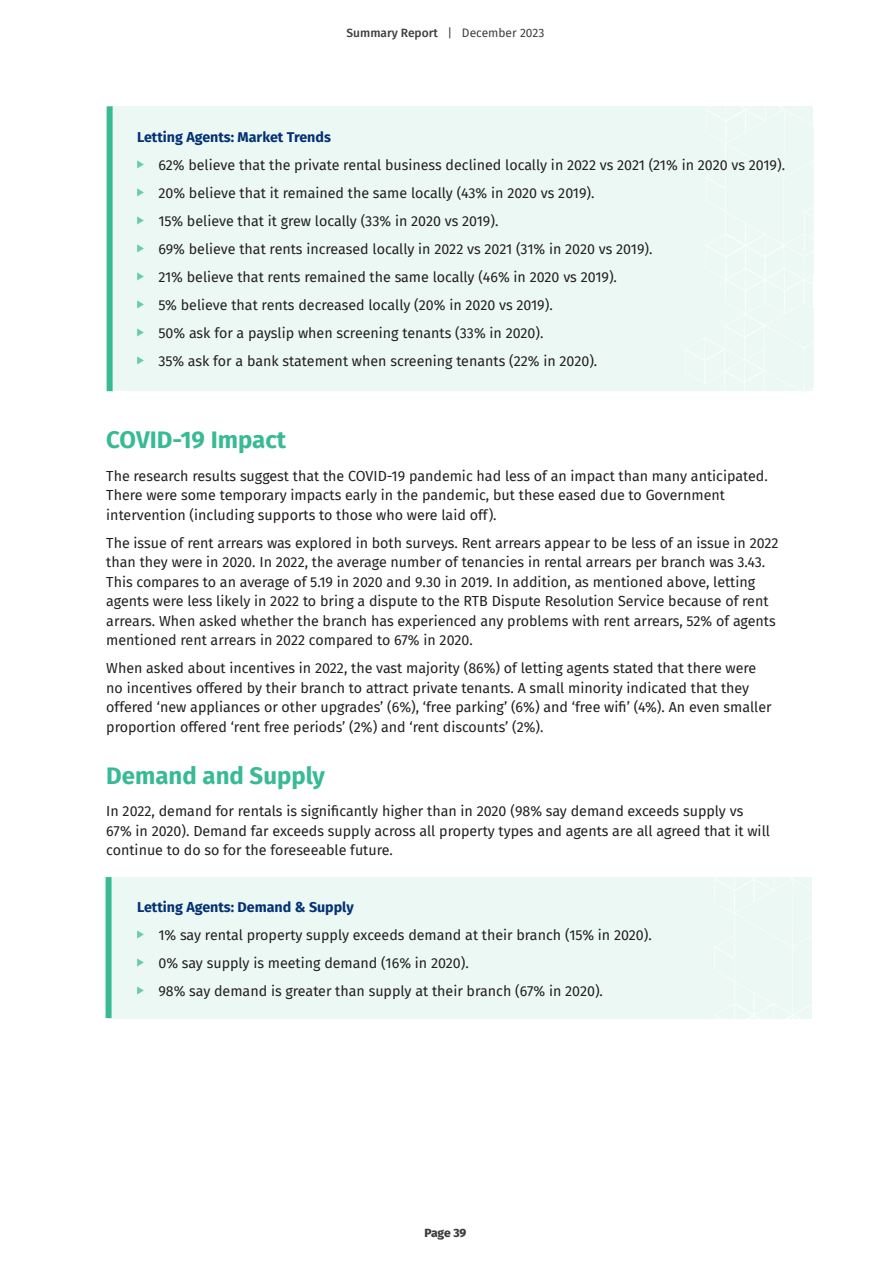
<style>
.page{position:relative;width:893px;height:1263px;background:#fff}
.page>*{position:absolute;margin:0;border:0;box-sizing:border-box;transform-origin:0 0}
.t1{font:700 24px "Fira Sans";color:#38ba94}
.t2{font:14.25px/19.5px "Fira Sans";color:#231f20}
.t3{font:700 14.25px "Fira Sans";color:#043174}
.t4{font:500 12px "Fira Sans";color:#3e3e3f}
.t5{font:800 12px "Fira Sans";letter-spacing:-.015em;color:#3e3e3f}
.s1{font-weight:400}
</style>
<div class="page">
<div style="left:109px;top:877px;width:703px;height:141px;background:#ebf8f4"></div>
<svg style="left:714px;top:877px;width:98px;height:142px"></svg>
<div style="left:106px;top:877px;width:6px;height:141px;background:#38ba94"></div>
<div style="left:110px;top:106px;width:703px;height:285px;background:#ebf8f4"></div>
<div style="left:107px;top:106px;width:6px;height:285px;background:#38ba94"></div>
<svg style="left:685px;top:106px;width:129px;height:286px"></svg>
<svg style="left:137px;top:160px;width:7px;height:8px"></svg>
<svg style="left:137px;top:188px;width:7px;height:8px"></svg>
<svg style="left:137px;top:216px;width:7px;height:8px"></svg>
<svg style="left:137px;top:244px;width:7px;height:8px"></svg>
<svg style="left:137px;top:272px;width:7px;height:8px"></svg>
<svg style="left:137px;top:300px;width:7px;height:8px"></svg>
<svg style="left:137px;top:328px;width:7px;height:8px"></svg>
<svg style="left:137px;top:356px;width:7px;height:8px"></svg>
<svg style="left:137px;top:930px;width:7px;height:8px"></svg>
<svg style="left:137px;top:958px;width:7px;height:8px"></svg>
<svg style="left:137px;top:986px;width:7px;height:8px"></svg>
<p class="t4" style="left:346px;top:23px;width:199px">Summary Report <span class="s1">| December 2023</span></p>
<p class="t3" style="left:137px;top:125px;width:195px">Letting Agents: Market Trends</p>
<p class="t2" style="left:158px;top:151px;width:628px;line-height:28px">62% believe that the private rental business declined locally in 2022 vs 2021 (21% in 2020 vs 2019).<br>20% believe that it remained the same locally (43% in 2020 vs 2019).<br>15% believe that it grew locally (33% in 2020 vs 2019).<br>69% believe that rents increased locally in 2022 vs 2021 (31% in 2020 vs 2019).<br>21% believe that rents remained the same locally (46% in 2020 vs 2019).<br>5% believe that rents decreased locally (20% in 2020 vs 2019).<br>50% ask for a payslip when screening tenants (33% in 2020).<br>35% ask for a bank statement when screening tenants (22% in 2020).</p>
<h1 class="t1" style="left:106px;top:420px;width:181px">COVID-19 Impact</h1>
<p class="t2" style="left:106px;top:466px;width:663px">The research results suggest that the COVID-19 pandemic had less of an impact than many anticipated.<br>There were some temporary impacts early in the pandemic, but these eased due to Government intervention (including supports to those who were laid off).</p>
<p class="t2" style="left:106px;top:532px;width:674px">The issue of rent arrears was explored in both surveys. Rent arrears appear to be less of an issue in 2022 than they were in 2020. In 2022, the average number of tenancies in rental arrears per branch was 3.43.<br>This compares to an average of 5.19 in 2020 and 9.30 in 2019. In addition, as mentioned above, letting agents were less likely in 2022 to bring a dispute to the RTB Dispute Resolution Service because of rent arrears. When asked whether the branch has experienced any problems with rent arrears, 52% of agents mentioned rent arrears in 2022 compared to 67% in 2020.</p>
<p class="t2" style="left:106px;top:658px;width:667px">When asked about incentives in 2022, the vast majority (86%) of letting agents stated that there were no incentives offered by their branch to attract private tenants. A small minority indicated that they offered ‘new appliances or other upgrades’ (6%), ‘free parking’ (6%) and ‘free wifi’ (4%). An even smaller proportion offered ‘rent free periods’ (2%) and ‘rent discounts’ (2%).</p>
<h1 class="t1" style="left:106px;top:756px;width:220px">Demand and Supply</h1>
<p class="t2" style="left:106px;top:801px;width:665px">In 2022, demand for rentals is significantly higher than in 2020 (98% say demand exceeds supply vs<br>67% in 2020). Demand far exceeds supply across all property types and agents are all agreed that it will continue to do so for the foreseeable future.</p>
<p class="t3" style="left:137px;top:895px;width:218px">Letting Agents: Demand &amp; Supply</p>
<p class="t2" style="left:158px;top:921px;width:495px;line-height:28px">1% say rental property supply exceeds demand at their branch (15% in 2020).<br>0% say supply is meeting demand (16% in 2020).<br>98% say demand is greater than supply at their branch (67% in 2020).</p>
<p class="t5" style="left:424px;top:1222px;width:44px">Page 39</p>
</div>
